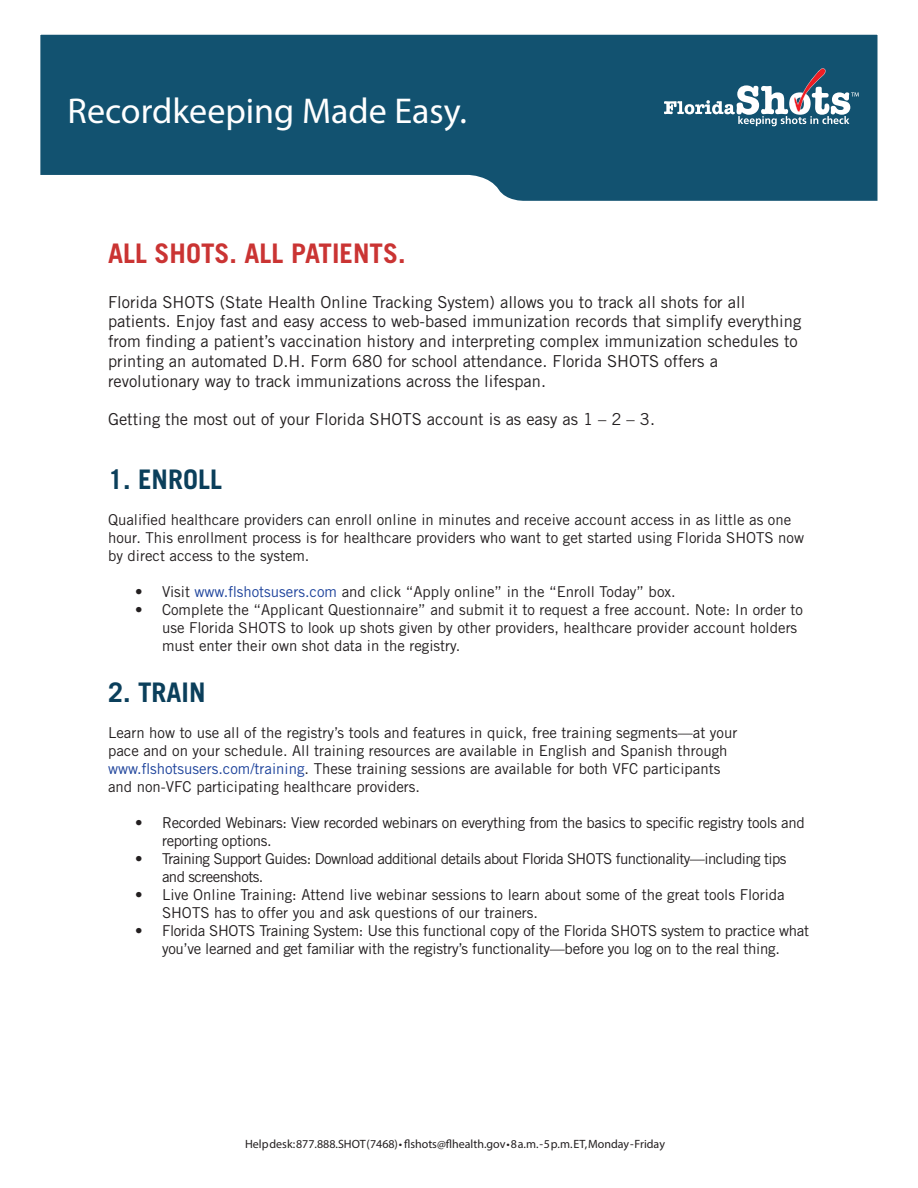
<style>
.page{position:relative;width:918px;height:1188px;background:#fff}
.page>*{position:absolute;margin:0;border:0;box-sizing:border-box;transform-origin:0 0}
.t1{font:36px "Myriad Pro";color:#fff}
.t2{font:700 27px "Trade Gothic";color:#ca3433}
.t3{font:700 27px "Trade Gothic";color:#0b3f5b}
.t4{font:16.5px/19.8px "Trade Gothic";color:#231f20}
.t5{font:15px/18px "Trade Gothic";color:#231f20}
.t6{font:15px/18px "Trade Gothic";letter-spacing:-.02em;color:#231f20}
.t7{font:15px/18px "Trade Gothic";letter-spacing:-.04em;color:#231f20}
.t8{font:12px "Myriad Pro";color:#231f20}
.s1{color:#1f449c}
</style>
<div class="page">
<div style="left:39px;top:33px;width:840px;height:187px;background:#125270;border:2px solid #fff"></div>
<svg style="left:39px;top:173px;width:840px;height:47px"></svg>
<svg style="left:665px;top:68px;width:194px;height:58px"></svg>
<p class="t1" style="left:68px;top:88px;width:401px">Recordkeeping Made Easy.</p>
<p class="t2" style="left:108px;top:237px;width:299px">ALL SHOTS. ALL PATIENTS.</p>
<p class="t4" style="left:108px;top:292px;width:695px">Florida SHOTS (State Health Online Tracking System) allows you to track all shots for all patients. Enjoy fast and easy access to web-based immunization records that simplify everything from finding a patient’s vaccination history and interpreting complex immunization schedules to printing an automated D.H. Form 680 for school attendance. Florida SHOTS offers a revolutionary way to track immunizations across the lifespan.</p>
<p class="t4" style="left:108px;top:409px;width:549px">Getting the most out of your Florida SHOTS account is as easy as 1 – 2 – 3.</p>
<p class="t3" style="left:108px;top:463px;width:116px">1. ENROLL</p>
<p class="t5" style="left:108px;top:511px;width:698px">Qualified healthcare providers can enroll online in minutes and receive account access in as little as one hour. This enrollment process is for healthcare providers who want to get started using Florida SHOTS now by direct access to the system.</p>
<p class="t5" style="left:135px;top:583px;width:542px">• Visit <span class="s1">www.flshotsusers.com</span> and click “Apply online” in the “Enroll Today” box.</p>
<p class="t5" style="left:162px;top:601px;width:643px;text-indent:-27px">• Complete the “Applicant Questionnaire” and submit it to request a free account. Note: In order to use Florida SHOTS to look up shots given by other providers, healthcare provider account holders must enter their own shot data in the registry.</p>
<p class="t3" style="left:108px;top:676px;width:99px">2. TRAIN</p>
<p class="t5" style="left:108px;top:723px;width:631px">Learn how to use all of the registry’s tools and features in quick, free training segments—at your pace and on your schedule. All training resources are available in English and Spanish through <span class="s1">www.flshotsusers.com/training</span>. These training sessions are available for both VFC participants and non-VFC participating healthcare providers.</p>
<p class="t6" style="left:162px;top:813px;width:644px;text-indent:-27px">• Recorded Webinars: View recorded webinars on everything from the basics to specific registry tools and reporting options.</p>
<p class="t7" style="left:162px;top:849px;width:626px;text-indent:-27px">• Training Support Guides: Download additional details about Florida SHOTS functionality—including tips and screenshots.</p>
<p class="t5" style="left:162px;top:885px;width:624px;text-indent:-27px">• Live Online Training: Attend live webinar sessions to learn about some of the great tools Florida<br>SHOTS has to offer you and ask questions of our trainers.</p>
<p class="t6" style="left:135px;top:921px;width:676px;text-align:center">• Florida SHOTS Training System: Use this functional copy of the Florida SHOTS system to practice what you’ve learned and get familiar with the registry’s functionality—before you log on to the real thing.</p>
<p class="t8" style="left:245px;top:1137px;width:421px">Help desk: 877.888.SHOT (7468) • flshots@flhealth.gov • 8 a.m. - 5 p.m. ET, Monday - Friday</p>
</div>
